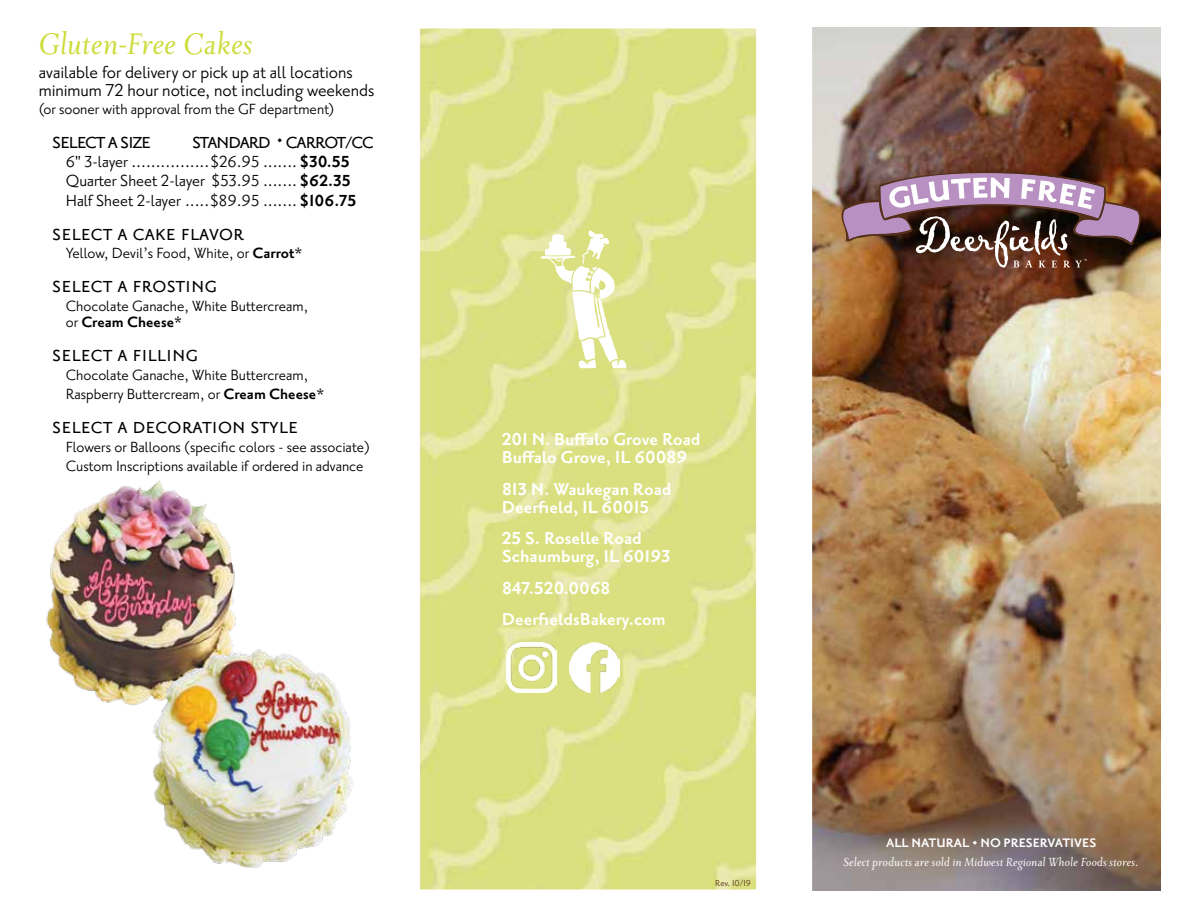
<style>
.page{position:relative;width:1188px;height:918px;background:#fff}
.page>*{position:absolute;margin:0;border:0;box-sizing:border-box;transform-origin:0 0}
.t1{font:italic 36px "Priori Ser Reg";letter-spacing:-.005em;color:#cddc3b}
.t2{font:27px "Priori San Regular SC";color:#000}
.t3{font:27px "Priori San Regular SC";letter-spacing:-.05em;color:#000}
.t4{font:700 21px/18px "Priori San";color:#fff}
.t5{font:21px/18px "Priori San";letter-spacing:-.005em;color:#000}
.t6{font:19.5px/19.5px "Priori San";color:#000}
.t7{font:18px/19.5px "Priori San";color:#000}
.t8{font:700 15px "Priori San";color:#fff}
.t9{font:italic 14.25px "Priori Ser Reg";color:#fff}
.t10{font:10.5px "Priori San";color:#54301a}
.t11{font:3.3px "Priori San";color:#fff}
.s1{font-family:"Priori San";font-weight:700}
.s2{font-weight:700}
</style>
<div class="page">
<img style="left:812px;top:27px;width:349px;height:864px">
<img style="left:421px;top:30px;width:334px;height:858px">
<div style="left:418px;top:27px;width:340px;height:864px;border:2px solid #fff"></div>
<img style="left:837px;top:167px;width:309px;height:101px">
<svg style="left:541px;top:230px;width:85px;height:139px"></svg>
<img style="left:46px;top:484px;width:190px;height:222px">
<img style="left:133px;top:650px;width:179px;height:218px">
<img style="left:506px;top:643px;width:51px;height:50px">
<img style="left:569px;top:643px;width:50px;height:50px">
<h1 class="t1" style="left:39px;top:25px;width:216px">Gluten-Free Cakes</h1>
<p class="t5" style="left:39px;top:64px;width:337px">available for delivery or pick up at all locations minimum 72 hour notice, not including weekends</p>
<p class="t7" style="left:39px;top:100px;width:297px">(or sooner with approval from the GF department)</p>
<h2 class="t3" style="left:52px;top:126px;width:101px">select a size</h2>
<h2 class="t3" style="left:192px;top:126px;width:184px">standard <span class="s1">·</span> carrot/cc</h2>
<p class="t6" style="left:66px;top:152px;width:292px">6" 3-layer ................$26.95 ....... <span class="s2">$30.55<br></span>Quarter Sheet 2-layer $53.95 ....... <span class="s2">$62.35<br></span>Half Sheet 2-layer .....$89.95 ....... <span class="s2">$106.75</span></p>
<h2 class="t2" style="left:52px;top:218px;width:193px">select a cake flavor</h2>
<p class="t7" style="left:66px;top:244px;width:238px">Yellow, Devil’s Food, White, or <span class="s2">Carrot*</span></p>
<h2 class="t2" style="left:52px;top:270px;width:167px">select a frosting</h2>
<p class="t7" style="left:66px;top:298px;width:244px;line-height:16.5px">Chocolate Ganache, White Buttercream, or <span class="s2">Cream Cheese*</span></p>
<h2 class="t2" style="left:52px;top:339px;width:148px">select a filling</h2>
<p class="t7" style="left:66px;top:365px;width:260px">Chocolate Ganache, White Buttercream,<br>Raspberry Buttercream, or <span class="s2">Cream Cheese*</span></p>
<h2 class="t2" style="left:52px;top:411px;width:247px">select a decoration style</h2>
<p class="t7" style="left:66px;top:437px;width:306px">Flowers or Balloons (specific colors - see associate)<br>Custom Inscriptions available if ordered in advance</p>
<p class="t4" style="left:502px;top:430px;width:200px">201 N. Buffalo Grove Road<br>Buffalo Grove, IL 60089</p>
<p class="t4" style="left:502px;top:480px;width:171px">813 N. Waukegan Road<br>Deerfield, IL 60015</p>
<p class="t4" style="left:502px;top:529px;width:170px">25 S. Roselle Road<br>Schaumburg, IL 60193</p>
<p class="t4" style="left:502px;top:572px;width:165px;line-height:31.5px">847.520.0068<br>DeerfieldsBakery.com</p>
<p class="t11" style="left:628px;top:366px;width:4px">™</p>
<p class="t10" style="left:715px;top:877px;width:37px">Rev. 10/19</p>
<p class="t8" style="left:886px;top:835px;width:212px">ALL NATURAL • NO PRESERVATIVES</p>
<p class="t9" style="left:843px;top:855px;width:297px">Select products are sold in Midwest Regional Whole Foods stores.</p>
</div>
